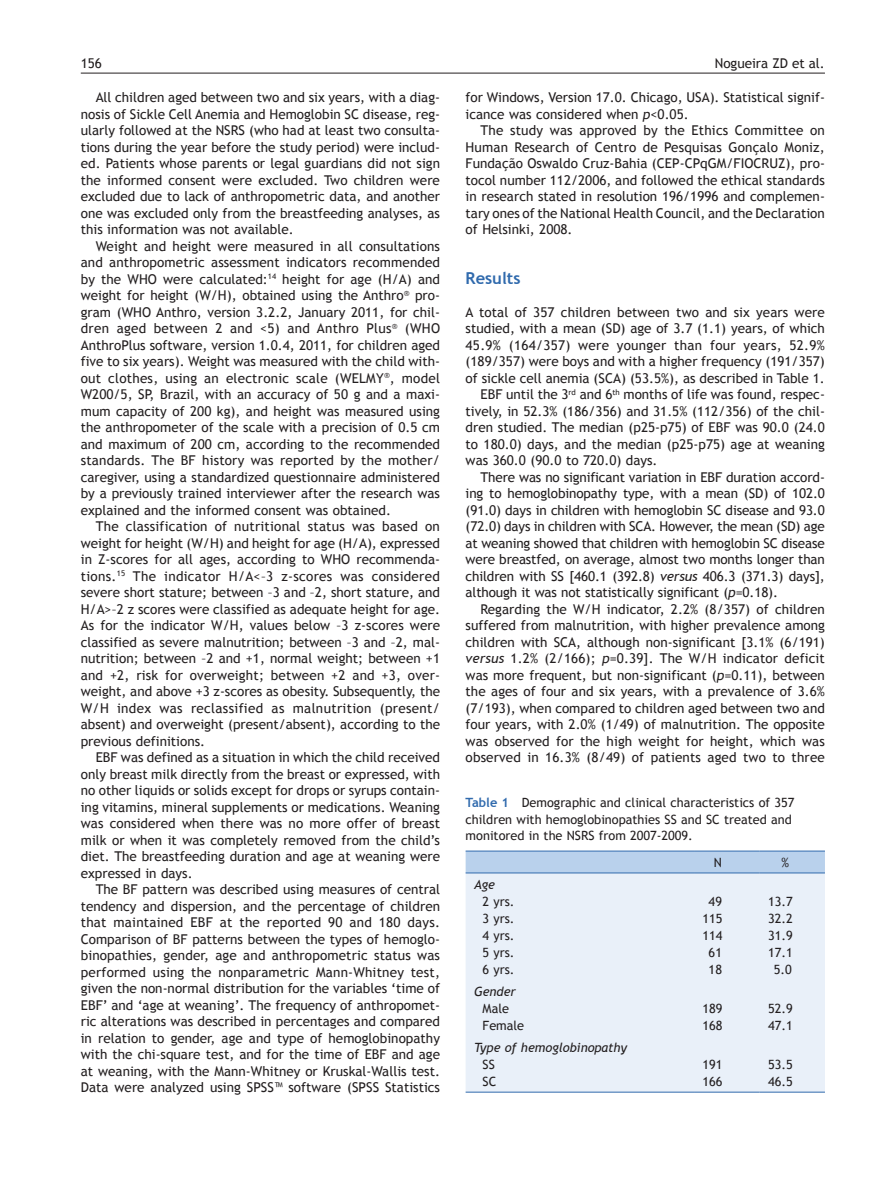
<style>
.page{position:relative;width:893px;height:1191px;background:#fff}
.page>*{position:absolute;margin:0;border:0;box-sizing:border-box;transform-origin:0 0}
._01_ladillo_01{font:700 16.5px "Trebuchet MS";color:#306aad}
.TEXTO_-_sangría{font:13.5px/16.5px "Trebuchet MS";color:#231f20;text-align:justify}
.TEXTO{font:13.5px/16.5px "Trebuchet MS";color:#231f20;text-align:justify}
._30_cab_izqda{font:13.5px "Trebuchet MS";color:#231f20}
.OK_tit_tabla{font:12.75px/16.5px "Trebuchet MS";color:#231f20}
.OK_txt_tabla{font:12.75px "Trebuchet MS";color:#231f20}
.OK_txt_tabla-2{font:italic 12.75px "Trebuchet MS";color:#231f20}
.s1{font-style:italic}
.s2{font-weight:700;color:#306aad}
</style>
<div class="page">
<hr style="left:81px;top:73px;width:744px;height:1px;background:#231f20">
<div style="left:466px;top:851px;width:359px;height:21px;background:#b9d1ec"></div>
<div style="left:466px;top:873px;width:359px;height:218px;background:#e9f0f9"></div>
<hr style="left:466px;top:850px;width:228px;height:1px;background:#306aad">
<hr style="left:694px;top:850px;width:65px;height:1px;background:#306aad">
<hr style="left:759px;top:850px;width:66px;height:1px;background:#306aad">
<hr style="left:466px;top:1091px;width:228px;height:1px;background:#306aad">
<hr style="left:694px;top:1091px;width:65px;height:1px;background:#306aad">
<hr style="left:759px;top:1091px;width:66px;height:1px;background:#306aad">
<hr style="left:466px;top:872px;width:228px;height:1px;background:#306aad">
<hr style="left:694px;top:872px;width:65px;height:1px;background:#306aad">
<hr style="left:759px;top:872px;width:66px;height:1px;background:#306aad">
<p class="_30_cab_izqda" style="left:81px;top:56px;width:23px">156</p>
<p class="_30_cab_izqda" style="left:715px;top:56px;width:112px">Nogueira ZD et al.</p>
<p class="TEXTO_-_sangría" style="left:81px;top:89px;width:361px;text-indent:15px">All children aged between two and six years, with a diag&shy;nosis of Sickle Cell Anemia and Hemoglobin SC disease, reg&shy;ularly followed at the NSRS (who had at least two consulta&shy;tions during the year before the study period) were includ&shy;ed. Patients whose parents or legal guardians did not sign the informed consent were excluded. Two children were excluded due to lack of anthropometric data, and another one was excluded only from the breastfeeding analyses, as this information was not available.</p>
<p class="TEXTO_-_sangría" style="left:81px;top:238px;width:361px;text-indent:15px">Weight and height were measured in all consultations and anthropometric assessment indicators recommended by the WHO were calculated:<sup>14</sup> height for age (H/A) and weight for height (W/H), obtained using the Anthro<sup>®</sup> pro&shy;gram (WHO Anthro, version 3.2.2, January 2011, for chil&shy;dren aged between 2 and &lt;5) and Anthro Plus<sup>®</sup> (WHO AnthroPlus software, version 1.0.4, 2011, for children aged five to six years). Weight was measured with the child with&shy;out clothes, using an electronic scale (WELMY<sup>®</sup>, model W200/5, SP, Brazil, with an accuracy of 50 g and a maxi&shy;mum capacity of 200 kg), and height was measured using the anthropometer of the scale with a precision of 0.5 cm and maximum of 200 cm, according to the recommended standards. The BF history was reported by the mother/ caregiver, using a standardized questionnaire administered by a previously trained interviewer after the research was explained and the informed consent was obtained.</p>
<p class="TEXTO_-_sangría" style="left:81px;top:518px;width:361px;text-indent:15px">The classification of nutritional status was based on weight for height (W/H) and height for age (H/A), expressed in Z-scores for all ages, according to WHO recommenda&shy;tions.<sup>15</sup> The indicator H/A&lt;–3 z-scores was considered severe short stature; between –3 and –2, short stature, and H/A&gt;–2 z scores were classified as adequate height for age.<br>As for the indicator W/H, values below –3 z-scores were classified as severe malnutrition; between –3 and –2, mal&shy;nutrition; between –2 and +1, normal weight; between +1 and +2, risk for overweight; between +2 and +3, over&shy;weight, and above +3 z-scores as obesity. Subsequently, the W/H index was reclassified as malnutrition (present/ absent) and overweight (present/absent), according to the previous definitions.</p>
<p class="TEXTO_-_sangría" style="left:81px;top:749px;width:361px;text-indent:15px">EBF was defined as a situation in which the child received only breast milk directly from the breast or expressed, with no other liquids or solids except for drops or syrups contain&shy;ing vitamins, mineral supplements or medications. Weaning was considered when there was no more offer of breast milk or when it was completely removed from the child’s diet. The breastfeeding duration and age at weaning were expressed in days.</p>
<p class="TEXTO_-_sangría" style="left:81px;top:881px;width:361px;text-indent:15px">The BF pattern was described using measures of central tendency and dispersion, and the percentage of children that maintained EBF at the reported 90 and 180 days.<br>Comparison of BF patterns between the types of hemoglo&shy;binopathies, gender, age and anthropometric status was performed using the nonparametric Mann-Whitney test, given the non-normal distribution for the variables ‘time of EBF’ and ‘age at weaning’. The frequency of anthropomet&shy;ric alterations was described in percentages and compared in relation to gender, age and type of hemoglobinopathy with the chi-square test, and for the time of EBF and age at weaning, with the Mann-Whitney or Kruskal-Wallis test.<br>Data were analyzed using SPSS™ software (SPSS Statistics</p>
<p class="TEXTO_-_sangría" style="left:466px;top:89px;width:361px">for Windows, Version 17.0. Chicago, USA). Statistical signif&shy;icance was considered when <span class="s1">p</span>&lt;0.05.</p>
<p class="TEXTO_-_sangría" style="left:466px;top:122px;width:361px;text-indent:15px">The study was approved by the Ethics Committee on Human Research of Centro de Pesquisas Gonçalo Moniz, Fundação Oswaldo Cruz-Bahia (CEP-CPqGM/FIOCRUZ), pro&shy;tocol number 112/2006, and followed the ethical standards in research stated in resolution 196/1996 and complemen&shy;tary ones of the National Health Council, and the Declaration of Helsinki, 2008.</p>
<p class="_01_ladillo_01" style="left:466px;top:267px;width:56px">Results</p>
<p class="TEXTO" style="left:466px;top:304px;width:361px">A total of 357 children between two and six years were studied, with a mean (SD) age of 3.7 (1.1) years, of which 45.9% (164/357) were younger than four years, 52.9% (189/357) were boys and with a higher frequency (191/357) of sickle cell anemia (SCA) (53.5%), as described in Table 1.</p>
<p class="TEXTO_-_sangría" style="left:466px;top:386px;width:361px;text-indent:15px">EBF until the 3<sup>rd</sup> and 6<sup>th</sup> months of life was found, respec&shy;tively, in 52.3% (186/356) and 31.5% (112/356) of the chil&shy;dren studied. The median (p25-p75) of EBF was 90.0 (24.0 to 180.0) days, and the median (p25-p75) age at weaning was 360.0 (90.0 to 720.0) days.</p>
<p class="TEXTO_-_sangría" style="left:466px;top:469px;width:361px;text-indent:15px">There was no significant variation in EBF duration accord&shy;ing to hemoglobinopathy type, with a mean (SD) of 102.0 (91.0) days in children with hemoglobin SC disease and 93.0 (72.0) days in children with SCA. However, the mean (SD) age at weaning showed that children with hemoglobin SC disease were breastfed, on average, almost two months longer than children with SS [460.1 (392.8) <span class="s1">versus</span> 406.3 (371.3) days], although it was not statistically significant (<span class="s1">p</span>=0.18).</p>
<p class="TEXTO_-_sangría" style="left:466px;top:601px;width:361px;text-indent:15px">Regarding the W/H indicator, 2.2% (8/357) of children suffered from malnutrition, with higher prevalence among children with SCA, although non-significant [3.1% (6/191) <span class="s1">versus</span> 1.2% (2/166); <span class="s1">p</span>=0.39]. The W/H indicator deficit was more frequent, but non-significant (<span class="s1">p</span>=0.11), between the ages of four and six years, with a prevalence of 3.6% (7/193), when compared to children aged between two and four years, with 2.0% (1/49) of malnutrition. The opposite was observed for the high weight for height, which was observed in 16.3% (8/49) of patients aged two to three</p>
<p class="OK_tit_tabla" style="left:466px;top:795px;width:330px"><span class="s2">Table 1</span> Demographic and clinical characteristics of 357 children with hemoglobinopathies SS and SC treated and monitored in the NSRS from 2007-2009.</p>
<p class="OK_txt_tabla" style="left:714px;top:854px;width:10px">N</p>
<p class="OK_txt_tabla" style="left:781px;top:854px;width:9px">%</p>
<p class="OK_txt_tabla-2" style="left:474px;top:876px;width:23px">Age</p>
<p class="OK_txt_tabla" style="left:483px;top:893px;width:33px">2 yrs.</p>
<p class="OK_txt_tabla" style="left:709px;top:893px;width:15px">49</p>
<p class="OK_txt_tabla" style="left:768px;top:893px;width:26px">13.7</p>
<p class="OK_txt_tabla" style="left:483px;top:911px;width:33px">3 yrs.</p>
<p class="OK_txt_tabla" style="left:702px;top:911px;width:22px">115</p>
<p class="OK_txt_tabla" style="left:768px;top:911px;width:26px">32.2</p>
<p class="OK_txt_tabla" style="left:483px;top:928px;width:33px">4 yrs.</p>
<p class="OK_txt_tabla" style="left:702px;top:928px;width:22px">114</p>
<p class="OK_txt_tabla" style="left:768px;top:928px;width:26px">31.9</p>
<p class="OK_txt_tabla" style="left:483px;top:945px;width:33px">5 yrs.</p>
<p class="OK_txt_tabla" style="left:709px;top:945px;width:15px">61</p>
<p class="OK_txt_tabla" style="left:768px;top:945px;width:26px">17.1</p>
<p class="OK_txt_tabla" style="left:483px;top:962px;width:33px">6 yrs.</p>
<p class="OK_txt_tabla" style="left:709px;top:962px;width:15px">18</p>
<p class="OK_txt_tabla" style="left:774px;top:962px;width:20px">5.0</p>
<p class="OK_txt_tabla-2" style="left:474px;top:983px;width:43px">Gender</p>
<p class="OK_txt_tabla" style="left:483px;top:1000px;width:28px">Male</p>
<p class="OK_txt_tabla" style="left:702px;top:1000px;width:22px">189</p>
<p class="OK_txt_tabla" style="left:768px;top:1000px;width:26px">52.9</p>
<p class="OK_txt_tabla" style="left:483px;top:1018px;width:43px">Female</p>
<p class="OK_txt_tabla" style="left:702px;top:1018px;width:22px">168</p>
<p class="OK_txt_tabla" style="left:768px;top:1018px;width:26px">47.1</p>
<p class="OK_txt_tabla-2" style="left:474px;top:1039px;width:154px">Type of hemoglobinopathy</p>
<p class="OK_txt_tabla" style="left:483px;top:1056px;width:14px">SS</p>
<p class="OK_txt_tabla" style="left:702px;top:1056px;width:22px">191</p>
<p class="OK_txt_tabla" style="left:768px;top:1056px;width:26px">53.5</p>
<p class="OK_txt_tabla" style="left:483px;top:1073px;width:15px">SC</p>
<p class="OK_txt_tabla" style="left:702px;top:1073px;width:22px">166</p>
<p class="OK_txt_tabla" style="left:768px;top:1073px;width:26px">46.5</p>
</div>
